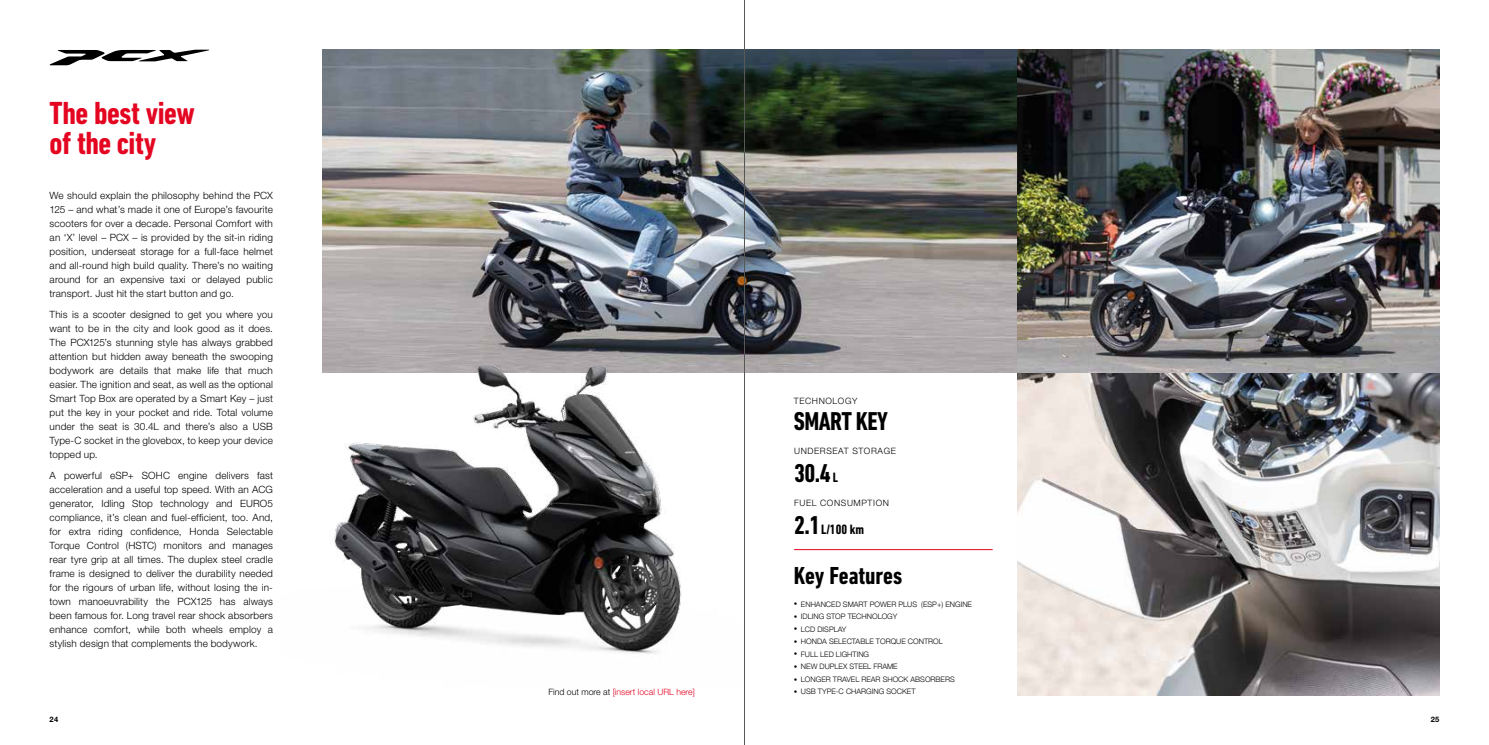
<style>
.page{position:relative;width:1489px;height:745px;background:#fff}
.page>*{position:absolute;margin:0;border:0;box-sizing:border-box;transform-origin:0 0}
.t1{font:700 condensed 32.5px/30px "DIN Next LT Pro";letter-spacing:-.015em;color:#e40521}
.t2{font:700 condensed 26.25px "DIN Next LT Pro";letter-spacing:-.02em;color:#000}
.t3{font:700 condensed 25px "DIN Next LT Pro";letter-spacing:-.005em;color:#000}
.t4{font:700 condensed 13.75px "DIN Next LT Pro";color:#000}
.t5{font:300 10px/14px "Helvetica Neue LT Pro";letter-spacing:.015em;color:#000;text-align:justify}
.t6{font:300 8.75px "Helvetica Neue LT Pro";letter-spacing:.07em;color:#000}
.t7{font:300 8.75px "Helvetica Neue LT Pro";color:#e40521}
.t8{font:300 7.5px "Helvetica Neue";color:#000}
.t9{font:700 7.5px "Helvetica Neue LT Pro";color:#000}
.s1{color:#000}
.s2{font-size:13.75px}
.s3{font-size:26.25px}
.s4{font-family:"Proxima Nova";font-weight:700;font-size:10px}
</style>
<div class="page">
<hr style="left:794px;top:549px;width:198px;height:1px;background:#e40521">
<svg style="left:50px;top:50px;width:159px;height:15px"></svg>
<img style="left:322px;top:50px;width:695px;height:322px">
<img style="left:1017px;top:372px;width:422px;height:322px">
<img style="left:1017px;top:50px;width:422px;height:322px">
<img style="left:322px;top:321px;width:422px;height:333px">
<hr style="left:744px;top:0;width:1px;height:744px;background:#575756">
<h1 class="t1" style="left:50px;top:98px;width:147px">The best view of the city</h1>
<p class="t5" style="left:50px;top:188px;width:225px">We should explain the philosophy behind the PCX 125 – and what’s made it one of Europe’s favourite scooters for over a decade. Personal Comfort with an ‘X’ level – PCX – is provided by the sit-in riding position, underseat storage for a full-face helmet and all-round high build quality. There’s no waiting around for an expensive taxi or delayed public transport. Just hit the start button and go.</p>
<p class="t5" style="left:50px;top:307px;width:225px">This is a scooter designed to get you where you want to be in the city and look good as it does.<br>The PCX125’s stunning style has always grabbed attention but hidden away beneath the swooping bodywork are details that make life that much easier. The ignition and seat, as well as the optional Smart Top Box are operated by a Smart Key – just put the key in your pocket and ride. Total volume under the seat is 30.4L and there’s also a USB Type-C socket in the glovebox, to keep your device topped up.</p>
<p class="t5" style="left:50px;top:468px;width:225px">A powerful eSP+ SOHC engine delivers fast acceleration and a useful top speed. With an ACG generator, Idling Stop technology and EURO5 compliance, it’s clean and fuel-efficient, too. And, for extra riding confidence, Honda Selectable Torque Control (HSTC) monitors and manages rear tyre grip at all times. The duplex steel cradle frame is designed to deliver the durability needed for the rigours of urban life, without losing the in&shy;town manoeuvrability the PCX125 has always been famous for. Long travel rear shock absorbers enhance comfort, while both wheels employ a stylish design that complements the bodywork.</p>
<p class="t7" style="left:548px;top:685px;width:148px"><span class="s1">Find out more at</span> [insert local URL here]</p>
<p class="t6" style="left:793px;top:395px;width:65px">TECHNOLOGY</p>
<h2 class="t2" style="left:793px;top:406px;width:96px">SMART KEY</h2>
<p class="t6" style="left:794px;top:445px;width:103px">UNDERSEAT STORAGE</p>
<h2 class="t2" style="left:794px;top:458px;width:45px">30.4 <span class="s2">L</span></h2>
<p class="t6" style="left:794px;top:497px;width:96px">FUEL CONSUMPTION</p>
<h3 class="t4" style="left:794px;top:521px;width:71px"><span class="s3">2.1</span>L/100 km</h3>
<h3 class="t3" style="left:793px;top:561px;width:110px">Key Features</h3>
<p class="t8" style="left:793px;top:597px;width:180px"><span class="s4">•</span> ENHANCED SMART POWER PLUS (ESP+) ENGINE</p>
<p class="t8" style="left:793px;top:610px;width:105px"><span class="s4">•</span> IDLING STOP TECHNOLOGY</p>
<p class="t8" style="left:793px;top:622px;width:54px"><span class="s4">•</span> LCD DISPLAY</p>
<p class="t8" style="left:793px;top:635px;width:150px"><span class="s4">•</span> HONDA SELECTABLE TORQUE CONTROL</p>
<p class="t8" style="left:793px;top:647px;width:77px"><span class="s4">•</span> FULL LED LIGHTING</p>
<p class="t8" style="left:793px;top:660px;width:105px"><span class="s4">•</span> NEW DUPLEX STEEL FRAME</p>
<p class="t8" style="left:793px;top:672px;width:162px"><span class="s4">•</span> LONGER TRAVEL REAR SHOCK ABSORBERS</p>
<p class="t8" style="left:793px;top:685px;width:123px"><span class="s4">•</span> USB TYPE-C CHARGING SOCKET</p>
<p class="t9" style="left:50px;top:714px;width:10px">24</p>
<p class="t9" style="left:1430px;top:714px;width:10px">25</p>
</div>
